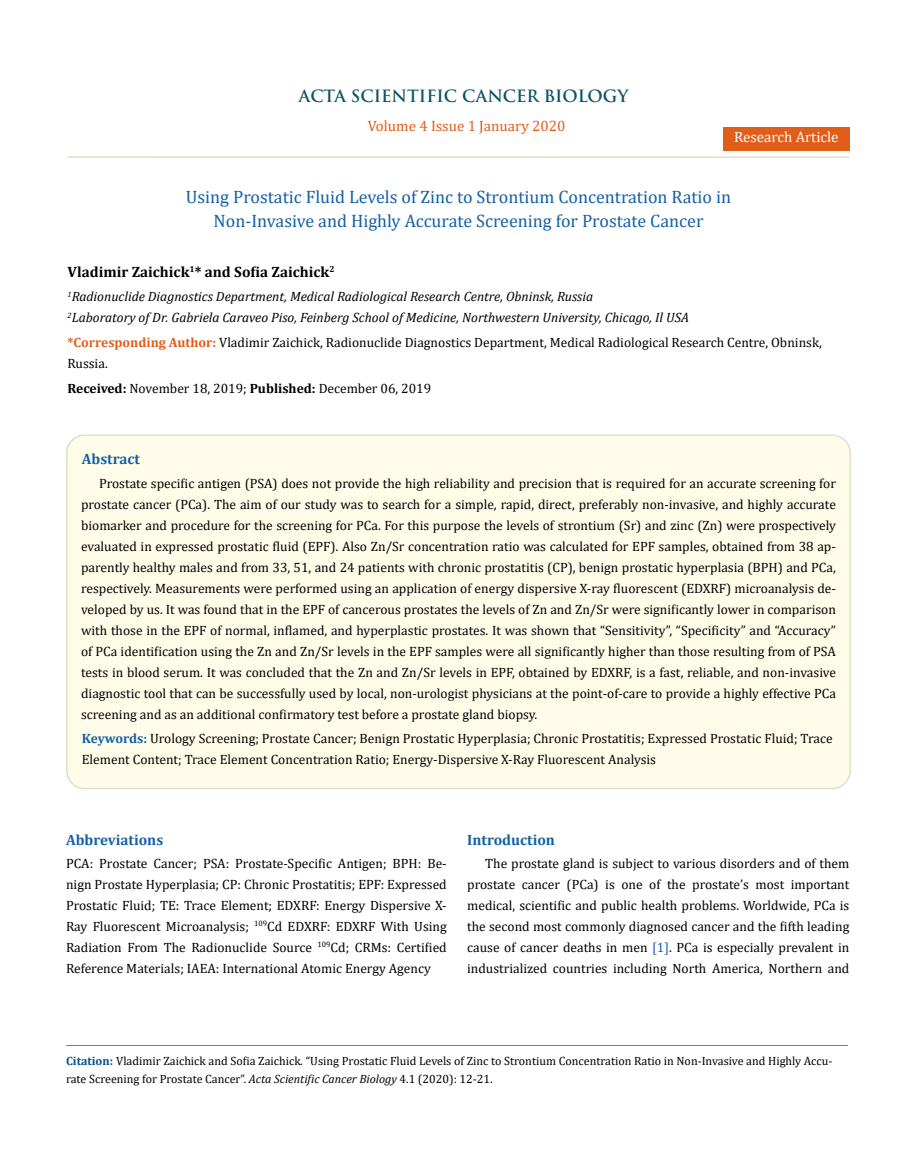
<style>
.page{position:relative;width:917px;height:1152px;background:#fff}
.page>*{position:absolute;margin:0;border:0;box-sizing:border-box;transform-origin:0 0}
.t1{font:18px/24px "Cambria";color:#1560a6;text-align:center}
.t2{font:700 16.5px "Trajan Pro";color:#0e546a}
.t3{font:700 15px "Cambria";color:#000}
.t4{font:700 15px "Cambria";color:#1560a6}
.t5{font:15px "Cambria";color:#e05d1a}
.t6{font:15px "Cambria";color:#fff}
.t7{font:13.5px/21px "Cambria";color:#000;text-align:justify}
.t8{font:italic 13.5px/21px "Cambria";color:#000}
.t9{font:12px/18px "Cambria";color:#000}
.s1{font-weight:700;color:#e05d1a}
.s2{font-weight:700}
.s3{font-weight:700;color:#1560a6}
.s4{color:#1560a6}
.s5{font-weight:700;color:#035089}
.s6{font-style:italic}
</style>
<div class="page">
<div style="left:723px;top:127px;width:126px;height:24px;background:#e05d1a"></div>
<div style="left:67px;top:435px;width:783px;height:354px;background:#fffde9;border-radius:18px"></div>
<div style="left:66px;top:434px;width:784px;height:355px;border:2px solid #e0dfcd;border-radius:18px"></div>
<hr style="left:66px;top:1045px;width:781px;height:1px;background:#e05d1a">
<hr style="left:67px;top:156px;width:782px;height:2px;background:#e0dfcd">
<p class="t2" style="left:299px;top:85px;width:331px">ACTA SCIENTIFIC CANCER BIOLOGY</p>
<p class="t5" style="left:368px;top:117px;width:199px">Volume 4 Issue 1 January 2020</p>
<p class="t6" style="left:734px;top:128px;width:106px">Research Article</p>
<h1 class="t1" style="left:186px;top:185px;width:547px">Using Prostatic Fluid Levels of Zinc to Strontium Concentration Ratio in<br>Non-Invasive and Highly Accurate Screening for Prostate Cancer</h1>
<p class="t3" style="left:68px;top:261px;width:268px">Vladimir Zaichick<sup>1</sup>* and Sofia Zaichick<sup>2</sup></p>
<p class="t8" style="left:68px;top:285px;width:623px"><sup>1</sup>Radionuclide Diagnostics Department, Medical Radiological Research Centre, Obninsk, Russia<br><sup>2</sup>Laboratory of Dr. Gabriela Caraveo Piso, Feinberg School of Medicine, Northwestern University, Chicago, Il USA</p>
<p class="t7" style="left:67px;top:332px;width:755px"><span class="s1">*Corresponding Author:</span> Vladimir Zaichick, Radionuclide Diagnostics Department, Medical Radiological Research Centre, Obninsk,<br>Russia.</p>
<p class="t7" style="left:67px;top:378px;width:365px"><span class="s2">Received:</span> November 18, 2019; <span class="s2">Published:</span> December 06, 2019</p>
<p class="t4" style="left:82px;top:449px;width:60px">Abstract</p>
<p class="t7" style="left:81px;top:473px;width:756px;text-indent:18px">Prostate specific antigen (PSA) does not provide the high reliability and precision that is required for an accurate screening for prostate cancer (PCa). The aim of our study was to search for a simple, rapid, direct, preferably non-invasive, and highly accurate biomarker and procedure for the screening for PCa. For this purpose the levels of strontium (Sr) and zinc (Zn) were prospectively evaluated in expressed prostatic fluid (EPF). Also Zn/Sr concentration ratio was calculated for EPF samples, obtained from 38 ap&shy;parently healthy males and from 33, 51, and 24 patients with chronic prostatitis (CP), benign prostatic hyperplasia (BPH) and PCa, respectively. Measurements were performed using an application of energy dispersive X-ray fluorescent (EDXRF) microanalysis de&shy;veloped by us. It was found that in the EPF of cancerous prostates the levels of Zn and Zn/Sr were significantly lower in comparison with those in the EPF of normal, inflamed, and hyperplastic prostates. It was shown that “Sensitivity”, “Specificity” and “Accuracy” of PCa identification using the Zn and Zn/Sr levels in the EPF samples were all significantly higher than those resulting from of PSA tests in blood serum. It was concluded that the Zn and Zn/Sr levels in EPF, obtained by EDXRF, is a fast, reliable, and non-invasive diagnostic tool that can be successfully used by local, non-urologist physicians at the point-of-care to provide a highly effective PCa screening and as an additional confirmatory test before a prostate gland biopsy.</p>
<p class="t7" style="left:82px;top:728px;width:752px"><span class="s3">Keywords:</span> Urology Screening; Prostate Cancer; Benign Prostatic Hyperplasia; Chronic Prostatitis; Expressed Prostatic Fluid; Trace<br>Element Content; Trace Element Concentration Ratio; Energy-Dispersive X-Ray Fluorescent Analysis</p>
<p class="t4" style="left:66px;top:829px;width:99px">Abbreviations</p>
<p class="t7" style="left:66px;top:853px;width:382px">PCA: Prostate Cancer; PSA: Prostate-Specific Antigen; BPH: Be&shy;nign Prostate Hyperplasia; CP: Chronic Prostatitis; EPF: Expressed Prostatic Fluid; TE: Trace Element; EDXRF: Energy Dispersive X-Ray Fluorescent Microanalysis; <sup>109</sup>Cd EDXRF: EDXRF With Using Radiation From The Radionuclide Source <sup>109</sup>Cd; CRMs: Certified Reference Materials; IAEA: International Atomic Energy Agency</p>
<p class="t4" style="left:467px;top:829px;width:89px">Introduction</p>
<p class="t7" style="left:467px;top:853px;width:384px;text-indent:18px">The prostate gland is subject to various disorders and of them prostate cancer (PCa) is one of the prostate’s most important medical, scientific and public health problems. Worldwide, PCa is the second most commonly diagnosed cancer and the fifth leading cause of cancer deaths in men <span class="s4">[1]</span>. PCa is especially prevalent in industrialized countries including North America, Northern and</p>
<p class="t9" style="left:66px;top:1051px;width:768px"><span class="s5">Citation:</span> Vladimir Zaichick and Sofia Zaichick<span class="s6">.</span> “Using Prostatic Fluid Levels of Zinc to Strontium Concentration Ratio in Non-Invasive and Highly Accu&shy;rate Screening for Prostate Cancer”. <span class="s6">Acta Scientific Cancer Biology</span> 4.1 (2020): 12-21.</p>
</div>
